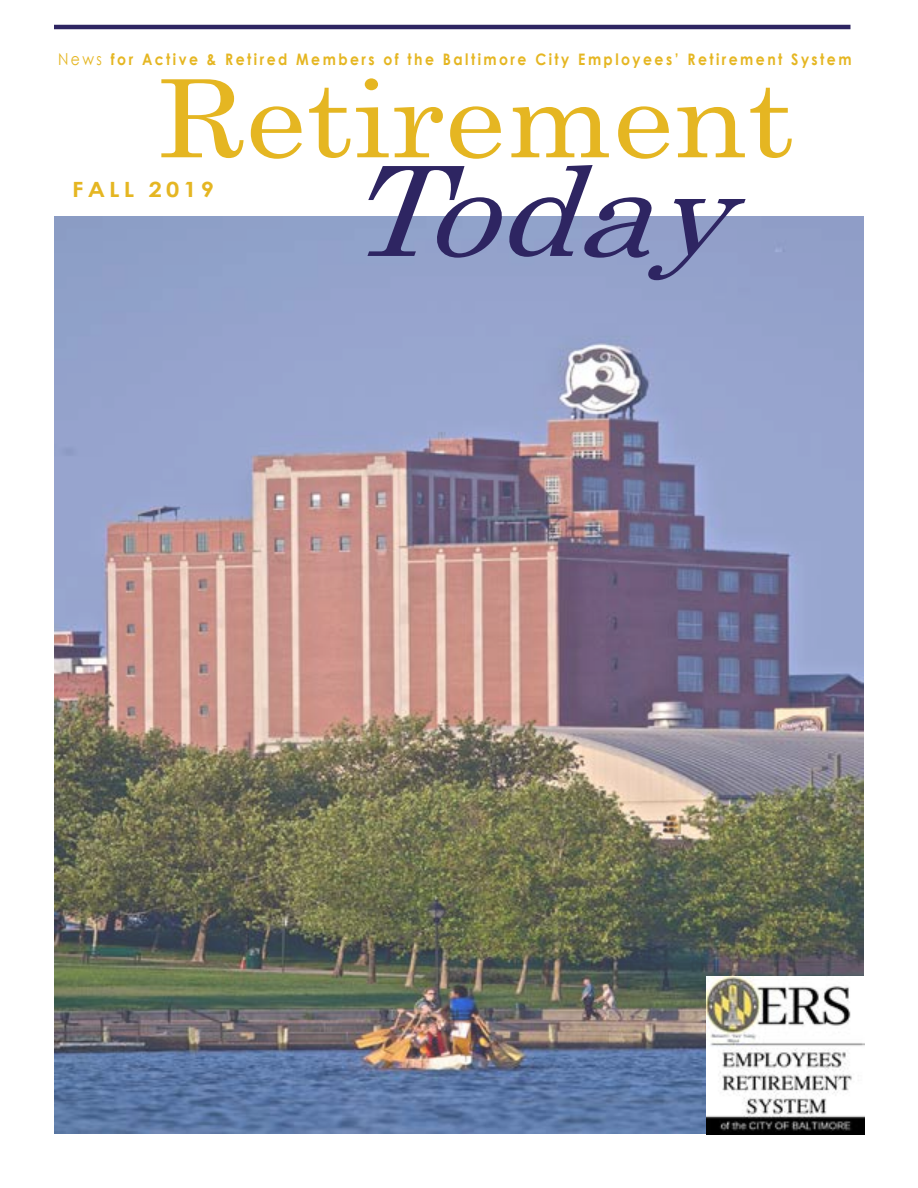
<style>
.page{position:relative;width:918px;height:1188px;background:#fff}
.page>*{position:absolute;margin:0;border:0;box-sizing:border-box;transform-origin:0 0}
.t1{font:italic 124.5px "Century";color:#2e2562;scale:1.12 1}
.t2{font:108px "Century";color:#e5b622;scale:1.12 1}
.t3{font:700 21px "Century Gothic";letter-spacing:.175em;color:#e5b622;scale:1.12 1}
.t4{font:700 15.9px "Century Gothic";letter-spacing:.175em;color:#e5b622;scale:.89 1}
.s1{font-weight:400;font-size:16.5px}
</style>
<div class="page">
<img style="left:54px;top:216px;width:810px;height:918px">
<img style="left:706px;top:976px;width:158px;height:159px">
<hr style="left:54px;top:25px;width:796px;height:4px;background:#2e2562">
<p class="t4" style="left:58px;top:47px;width:893px"><span class="s1">News</span> for Active &amp; Retired Members of the Baltimore City Employees’ Retirement System</p>
<h2 class="t2" style="left:158px;top:28px;width:569px">Retirement</h2>
<h1 class="t1" style="left:344px;top:106px;width:404px">Today</h1>
<h3 class="t3" style="left:72px;top:174px;width:128px">FALL 2019</h3>
</div>
